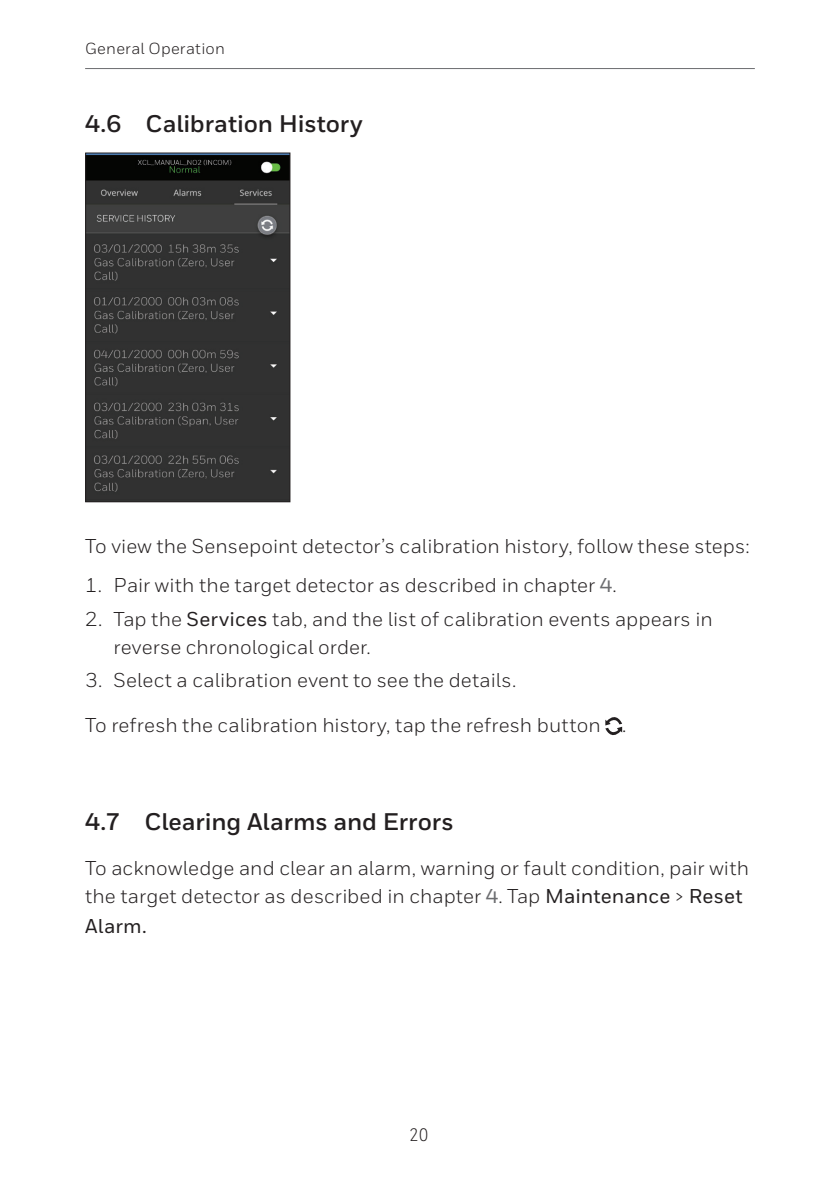
<style>
.page{position:relative;width:840px;height:1191px;background:#fff}
.page>*{position:absolute;margin:0;border:0;box-sizing:border-box;transform-origin:0 0}
.t1{font:700 24px "Honeywell Sans";letter-spacing:-.005em;color:#231f20}
.Body__10_14_pt{font:20px/28px "Honeywell Sans";letter-spacing:.005em;color:#231f20}
.Body__10_14_pt-2{font:500 20px "Honeywell Sans";letter-spacing:.015em;color:#231f20}
.t2{font:18px "Honeywell Cond";color:#231f20}
.t3{font:16px "Honeywell Sans";letter-spacing:.015em;color:#231f20}
.s1{font-weight:500;color:#6c6d70}
.s2{font-weight:500}
</style>
<div class="page">
<hr style="left:85px;top:68px;width:669px;height:1px;background:#6c6d70">
<img style="left:87px;top:154px;width:201px;height:346px">
<div style="left:85px;top:152px;width:205px;height:350px;border:1px solid #231f20"></div>
<svg style="left:605px;top:717px;width:16px;height:18px"></svg>
<p class="t3" style="left:85px;top:38px;width:141px">General Operation</p>
<p class="t1" style="left:85px;top:109px;width:279px">4.6 Calibration History</p>
<p class="Body__10_14_pt" style="left:85px;top:531px;width:665px">To view the Sensepoint detector’s calibration history, follow these steps:</p>
<p class="Body__10_14_pt" style="left:85px;top:571px;width:532px">1. Pair with the target detector as described in chapter <span class="s1">4</span>.</p>
<p class="Body__10_14_pt" style="left:113px;top:604px;width:600px;text-indent:-28px">2. Tap the <span class="s2">Services</span> tab, and the list of calibration events appears in reverse chronological order.</p>
<p class="Body__10_14_pt" style="left:85px;top:666px;width:432px">3. Select a calibration event to see the details.</p>
<p class="Body__10_14_pt" style="left:85px;top:711px;width:542px">To refresh the calibration history, tap the refresh button .</p>
<p class="t1" style="left:85px;top:807px;width:370px">4.7 Clearing Alarms and Errors</p>
<p class="Body__10_14_pt" style="left:85px;top:854px;width:665px">To acknowledge and clear an alarm, warning or fault condition, pair with the target detector as described in chapter <span class="s1">4</span>. Tap <span class="s2">Maintenance</span> &gt; <span class="s2">Reset</span></p>
<p class="Body__10_14_pt-2" style="left:85px;top:914px;width:63px">Alarm.</p>
<p class="t2" style="left:409px;top:1124px;width:21px">20</p>
</div>
